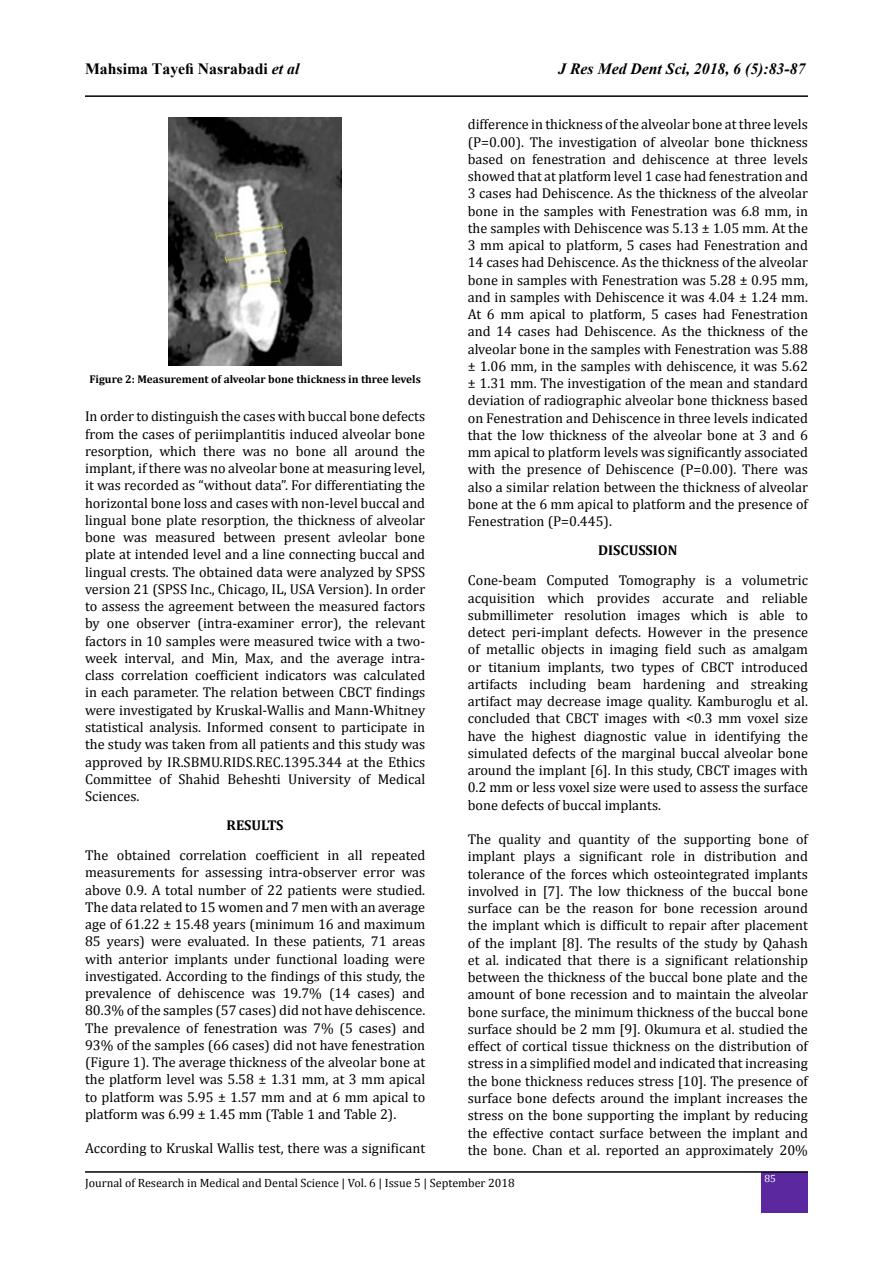
<style>
.page{position:relative;width:893px;height:1263px;background:#fff}
.page>*{position:absolute;margin:0;border:0;box-sizing:border-box;transform-origin:0 0}
.t1{font:italic 700 15.75px "Times New Roman";color:#000}
.t2{font:700 15.75px "Times New Roman";color:#000}
.t3{font:14.25px/17.2px "Cambria";color:#000;text-align:justify}
.t4{font:700 14.25px "Cambria";color:#000}
.t5{font:12px "Cambria";color:#000}
.t6{font:700 11.25px "Cambria";color:#000}
.t7{font:10.5px "Cambria";color:#fff}
.s1{font-style:italic}
</style>
<div class="page">
<hr style="left:85px;top:95px;width:723px;height:2px;background:#000">
<div style="left:762px;top:1172px;width:46px;height:41px;background:#5b289f"></div>
<hr style="left:85px;top:1171px;width:723px;height:2px;background:#000">
<img style="left:169px;top:118px;width:173px;height:248px">
<p class="t2" style="left:85px;top:58px;width:216px">Mahsima Tayefi Nasrabadi <span class="s1">et al</span></p>
<p class="t1" style="left:558px;top:58px;width:249px">J Res Med Dent Sci, 2018, 6 (5):83-87</p>
<p class="t6" style="left:89px;top:371px;width:333px">Figure 2: Measurement of alveolar bone thickness in three levels</p>
<p class="t3" style="left:85px;top:408px;width:342px">In order to distinguish the cases with buccal bone defects from the cases of periimplantitis induced alveolar bone resorption, which there was no bone all around the implant, if there was no alveolar bone at measuring level, it was recorded as “without data”. For differentiating the horizontal bone loss and cases with non-level buccal and lingual bone plate resorption, the thickness of alveolar bone was measured between present avleolar bone plate at intended level and a line connecting buccal and lingual crests. The obtained data were analyzed by SPSS version 21 (SPSS Inc., Chicago, IL, USA Version). In order to assess the agreement between the measured factors by one observer (intra-examiner error), the relevant factors in 10 samples were measured twice with a two&shy;week interval, and Min, Max, and the average intra&shy;class correlation coefficient indicators was calculated in each parameter. The relation between CBCT findings were investigated by Kruskal-Wallis and Mann-Whitney statistical analysis. Informed consent to participate in the study was taken from all patients and this study was approved by IR.SBMU.RIDS.REC.1395.344 at the Ethics Committee of Shahid Beheshti University of Medical Sciences.</p>
<p class="t4" style="left:227px;top:815px;width:58px">RESULTS</p>
<p class="t3" style="left:85px;top:846px;width:342px">The obtained correlation coefficient in all repeated measurements for assessing intra-observer error was above 0.9. A total number of 22 patients were studied.<br>The data related to 15 women and 7 men with an average age of 61.22 ± 15.48 years (minimum 16 and maximum 85 years) were evaluated. In these patients, 71 areas with anterior implants under functional loading were investigated. According to the findings of this study, the prevalence of dehiscence was 19.7% (14 cases) and 80.3% of the samples (57 cases) did not have dehiscence.<br>The prevalence of fenestration was 7% (5 cases) and 93% of the samples (66 cases) did not have fenestration (Figure 1). The average thickness of the alveolar bone at the platform level was 5.58 ± 1.31 mm, at 3 mm apical to platform was 5.95 ± 1.57 mm and at 6 mm apical to platform was 6.99 ± 1.45 mm (Table 1 and Table 2).</p>
<p class="t3" style="left:85px;top:1140px;width:342px">According to Kruskal Wallis test, there was a significant</p>
<p class="t3" style="left:468px;top:116px;width:342px">difference in thickness of the alveolar bone at three levels (P=0.00). The investigation of alveolar bone thickness based on fenestration and dehiscence at three levels showed that at platform level 1 case had fenestration and 3 cases had Dehiscence. As the thickness of the alveolar bone in the samples with Fenestration was 6.8 mm, in the samples with Dehiscence was 5.13 ± 1.05 mm. At the 3 mm apical to platform, 5 cases had Fenestration and 14 cases had Dehiscence. As the thickness of the alveolar bone in samples with Fenestration was 5.28 ± 0.95 mm, and in samples with Dehiscence it was 4.04 ± 1.24 mm.<br>At 6 mm apical to platform, 5 cases had Fenestration and 14 cases had Dehiscence. As the thickness of the alveolar bone in the samples with Fenestration was 5.88 ± 1.06 mm, in the samples with dehiscence, it was 5.62 ± 1.31 mm. The investigation of the mean and standard deviation of radiographic alveolar bone thickness based on Fenestration and Dehiscence in three levels indicated that the low thickness of the alveolar bone at 3 and 6 mm apical to platform levels was significantly associated with the presence of Dehiscence (P=0.00). There was also a similar relation between the thickness of alveolar bone at the 6 mm apical to platform and the presence of Fenestration (P=0.445).</p>
<p class="t4" style="left:598px;top:540px;width:81px">DISCUSSION</p>
<p class="t3" style="left:468px;top:572px;width:342px">Cone-beam Computed Tomography is a volumetric acquisition which provides accurate and reliable submillimeter resolution images which is able to detect peri-implant defects. However in the presence of metallic objects in imaging field such as amalgam or titanium implants, two types of CBCT introduced artifacts including beam hardening and streaking artifact may decrease image quality. Kamburoglu et al. concluded that CBCT images with &lt;0.3 mm voxel size have the highest diagnostic value in identifying the simulated defects of the marginal buccal alveolar bone around the implant [6]. In this study, CBCT images with 0.2 mm or less voxel size were used to assess the surface bone defects of buccal implants.</p>
<p class="t3" style="left:468px;top:830px;width:342px">The quality and quantity of the supporting bone of implant plays a significant role in distribution and tolerance of the forces which osteointegrated implants involved in [7]. The low thickness of the buccal bone surface can be the reason for bone recession around the implant which is difficult to repair after placement of the implant [8]. The results of the study by Qahash et al. indicated that there is a significant relationship between the thickness of the buccal bone plate and the amount of bone recession and to maintain the alveolar bone surface, the minimum thickness of the buccal bone surface should be 2 mm [9]. Okumura et al. studied the effect of cortical tissue thickness on the distribution of stress in a simplified model and indicated that increasing the bone thickness reduces stress [10]. The presence of surface bone defects around the implant increases the stress on the bone supporting the implant by reducing the effective contact surface between the implant and the bone. Chan et al. reported an approximately 20%</p>
<p class="t5" style="left:85px;top:1176px;width:431px">Journal of Research in Medical and Dental Science | Vol. 6 | Issue 5 | September 2018</p>
<p class="t7" style="left:764px;top:1172px;width:13px">85</p>
</div>
